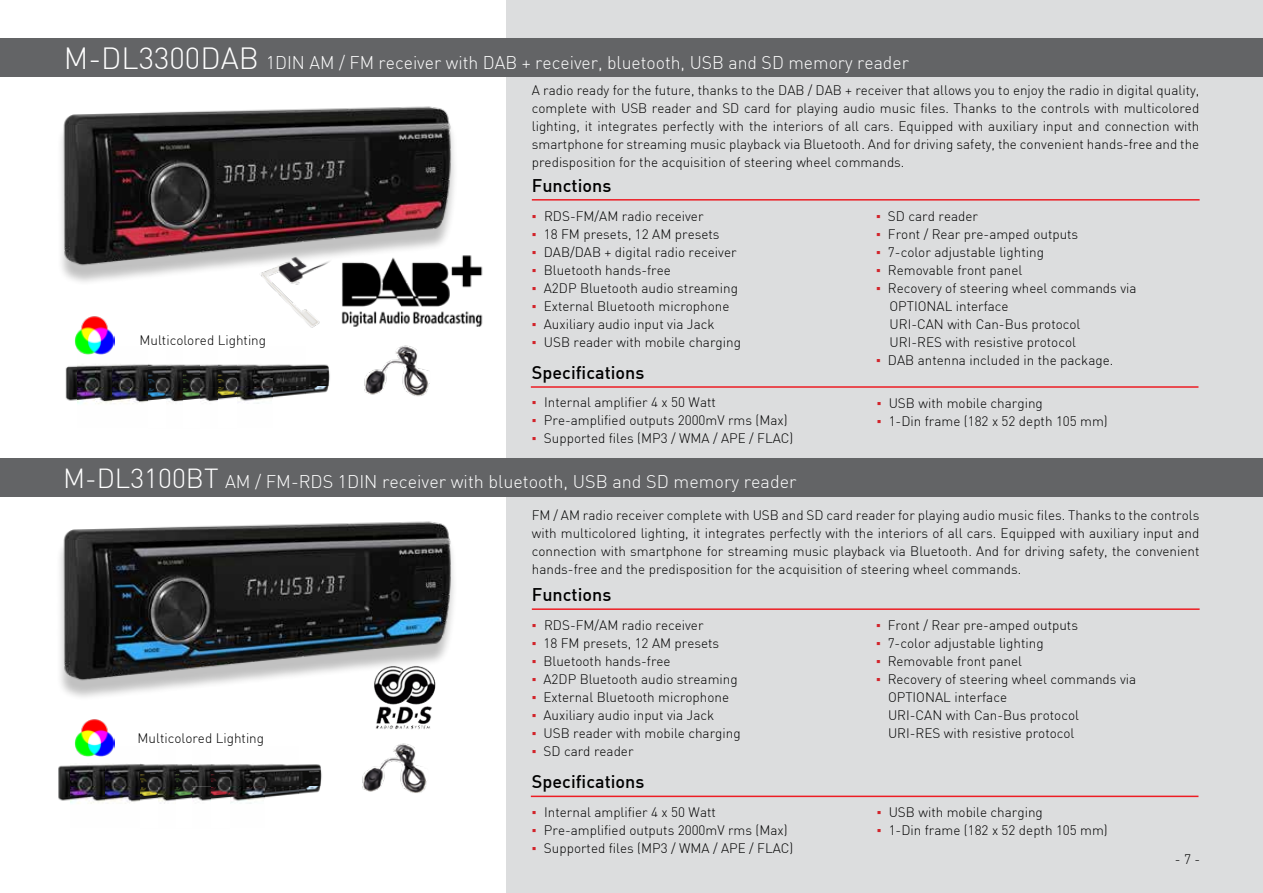
<style>
.page{position:relative;width:1263px;height:893px;background:#fff}
.page>*{position:absolute;margin:0;border:0;box-sizing:border-box;transform-origin:0 0}
.t1{font:300 18px "DIN";color:#fff}
.t2{font:500 18px "DIN";color:#000}
.t3{font:300 13.5px/18px "DIN";color:#000}
.s1{font-size:30px}
.s2{font-family:"Arial";font-weight:400;color:#d2232a}
.s3{font-size:27px}
</style>
<div class="page">
<div style="left:507px;top:0;width:756px;height:893px;background:#dcddde"></div>
<hr style="left:532px;top:199px;width:667px;height:2px;background:#ed1d24">
<hr style="left:531px;top:386px;width:667px;height:2px;background:#ed1d24">
<img style="left:61px;top:106px;width:394px;height:176px">
<img style="left:60px;top:521px;width:394px;height:176px">
<img style="left:65px;top:364px;width:48px;height:40px">
<img style="left:113px;top:346px;width:217px;height:41px">
<img style="left:113px;top:387px;width:159px;height:17px">
<img style="left:148px;top:346px;width:71px;height:1px">
<svg style="left:148px;top:347px;width:17px;height:1px"></svg>
<img style="left:148px;top:387px;width:17px;height:17px">
<img style="left:184px;top:347px;width:16px;height:57px">
<img style="left:306px;top:387px;width:23px;height:7px">
<img style="left:237px;top:346px;width:35px;height:1px">
<svg style="left:219px;top:346px;width:18px;height:1px"></svg>
<img style="left:272px;top:346px;width:34px;height:53px">
<img style="left:219px;top:387px;width:18px;height:17px">
<img style="left:74px;top:316px;width:40px;height:39px">
<img style="left:338px;top:254px;width:145px;height:73px">
<img style="left:58px;top:764px;width:47px;height:40px">
<img style="left:105px;top:746px;width:217px;height:41px">
<img style="left:105px;top:787px;width:159px;height:17px">
<img style="left:157px;top:746px;width:54px;height:1px">
<svg style="left:140px;top:746px;width:17px;height:1px"></svg>
<img style="left:140px;top:787px;width:17px;height:17px">
<img style="left:176px;top:746px;width:16px;height:58px">
<img style="left:298px;top:787px;width:23px;height:7px">
<img style="left:229px;top:746px;width:35px;height:1px">
<svg style="left:211px;top:746px;width:18px;height:1px"></svg>
<img style="left:264px;top:746px;width:34px;height:53px">
<img style="left:211px;top:787px;width:18px;height:17px">
<img style="left:74px;top:719px;width:40px;height:38px">
<div style="left:0;top:38px;width:1263px;height:39px;background:#636466"></div>
<div style="left:0;top:458px;width:1263px;height:39px;background:#636466"></div>
<img style="left:364px;top:345px;width:66px;height:52px">
<img style="left:360px;top:660px;width:87px;height:70px">
<hr style="left:532px;top:608px;width:667px;height:2px;background:#ed1d24">
<hr style="left:531px;top:796px;width:667px;height:1px;background:#ed1d24">
<img style="left:252px;top:255px;width:88px;height:73px">
<img style="left:362px;top:743px;width:65px;height:50px">
<h1 class="t1" style="left:64px;top:51px;width:846px"><span class="s1">M-DL3300DAB</span> 1DIN AM / FM receiver with DAB + receiver, bluetooth, USB and SD memory reader</h1>
<p class="t3" style="left:140px;top:331px;width:128px">Multicolored Lighting</p>
<p class="t3" style="left:532px;top:81px;width:669px;text-align:justify">A radio ready for the future, thanks to the DAB / DAB + receiver that allows you to enjoy the radio in digital quality, complete with USB reader and SD card for playing audio music files. Thanks to the controls with multicolored lighting, it integrates perfectly with the interiors of all cars. Equipped with auxiliary input and connection with smartphone for streaming music playback via Bluetooth. And for driving safety, the convenient hands-free and the predisposition for the acquisition of steering wheel commands.</p>
<h1 class="t2" style="left:532px;top:174px;width:81px">Functions</h1>
<p class="t3" style="left:532px;top:207px;width:173px"><span class="s2">▪</span> RDS-FM/AM radio receiver</p>
<p class="t3" style="left:532px;top:225px;width:189px"><span class="s2">▪</span> 18 FM presets, 12 AM presets</p>
<p class="t3" style="left:532px;top:243px;width:206px"><span class="s2">▪</span> DAB/DAB + digital radio receiver</p>
<p class="t3" style="left:532px;top:261px;width:141px"><span class="s2">▪</span> Bluetooth hands-free</p>
<p class="t3" style="left:532px;top:279px;width:208px"><span class="s2">▪</span> A2DP Bluetooth audio streaming</p>
<p class="t3" style="left:532px;top:297px;width:199px"><span class="s2">▪</span> External Bluetooth microphone</p>
<p class="t3" style="left:532px;top:315px;width:184px"><span class="s2">▪</span> Auxiliary audio input via Jack</p>
<p class="t3" style="left:532px;top:333px;width:211px"><span class="s2">▪</span> USB reader with mobile charging</p>
<h1 class="t2" style="left:532px;top:361px;width:114px">Specifications</h1>
<p class="t3" style="left:532px;top:393px;width:185px"><span class="s2">▪</span> Internal amplifier 4 x 50 Watt</p>
<p class="t3" style="left:532px;top:411px;width:257px"><span class="s2">▪</span> Pre-amplified outputs 2000mV rms (Max)</p>
<p class="t3" style="left:532px;top:429px;width:263px"><span class="s2">▪</span> Supported files (MP3 / WMA / APE / FLAC)</p>
<p class="t3" style="left:876px;top:207px;width:104px"><span class="s2">▪</span> SD card reader</p>
<p class="t3" style="left:876px;top:225px;width:204px"><span class="s2">▪</span> Front / Rear pre-amped outputs</p>
<p class="t3" style="left:876px;top:243px;width:169px"><span class="s2">▪</span> 7-color adjustable lighting</p>
<p class="t3" style="left:876px;top:261px;width:148px"><span class="s2">▪</span> Removable front panel</p>
<p class="t3" style="left:889px;top:279px;width:248px;text-indent:-14px"><span class="s2">▪</span> Recovery of steering wheel commands via<br>OPTIONAL interface<br>URI-CAN with Can-Bus protocol<br>URI-RES with resistive protocol</p>
<p class="t3" style="left:876px;top:351px;width:239px"><span class="s2">▪</span> DAB antenna included in the package.</p>
<p class="t3" style="left:877px;top:394px;width:168px"><span class="s2">▪</span> USB with mobile charging</p>
<p class="t3" style="left:877px;top:412px;width:233px"><span class="s2">▪</span> 1-Din frame (182 x 52 depth 105 mm)</p>
<h1 class="t1" style="left:63px;top:470px;width:735px"><span class="s3">M-DL3100BT</span> AM / FM-RDS 1DIN receiver with bluetooth, USB and SD memory reader</h1>
<p class="t3" style="left:138px;top:729px;width:128px">Multicolored Lighting</p>
<p class="t3" style="left:532px;top:506px;width:669px;text-align:justify">FM / AM radio receiver complete with USB and SD card reader for playing audio music files. Thanks to the controls with multicolored lighting, it integrates perfectly with the interiors of all cars. Equipped with auxiliary input and connection with smartphone for streaming music playback via Bluetooth. And for driving safety, the convenient hands-free and the predisposition for the acquisition of steering wheel commands.</p>
<h1 class="t2" style="left:532px;top:583px;width:81px">Functions</h1>
<p class="t3" style="left:532px;top:616px;width:173px"><span class="s2">▪</span> RDS-FM/AM radio receiver</p>
<p class="t3" style="left:532px;top:634px;width:189px"><span class="s2">▪</span> 18 FM presets, 12 AM presets</p>
<p class="t3" style="left:532px;top:652px;width:140px"><span class="s2">▪</span> Bluetooth hands-free</p>
<p class="t3" style="left:532px;top:670px;width:207px"><span class="s2">▪</span> A2DP Bluetooth audio streaming</p>
<p class="t3" style="left:532px;top:688px;width:199px"><span class="s2">▪</span> External Bluetooth microphone</p>
<p class="t3" style="left:532px;top:706px;width:184px"><span class="s2">▪</span> Auxiliary audio input via Jack</p>
<p class="t3" style="left:532px;top:724px;width:210px"><span class="s2">▪</span> USB reader with mobile charging</p>
<p class="t3" style="left:532px;top:742px;width:103px"><span class="s2">▪</span> SD card reader</p>
<h1 class="t2" style="left:532px;top:770px;width:114px">Specifications</h1>
<p class="t3" style="left:532px;top:803px;width:185px"><span class="s2">▪</span> Internal amplifier 4 x 50 Watt</p>
<p class="t3" style="left:532px;top:821px;width:257px"><span class="s2">▪</span> Pre-amplified outputs 2000mV rms (Max)</p>
<p class="t3" style="left:532px;top:839px;width:263px"><span class="s2">▪</span> Supported files (MP3 / WMA / APE / FLAC)</p>
<p class="t3" style="left:876px;top:616px;width:203px"><span class="s2">▪</span> Front / Rear pre-amped outputs</p>
<p class="t3" style="left:876px;top:634px;width:169px"><span class="s2">▪</span> 7-color adjustable lighting</p>
<p class="t3" style="left:876px;top:652px;width:148px"><span class="s2">▪</span> Removable front panel</p>
<p class="t3" style="left:888px;top:670px;width:250px;text-indent:-12px"><span class="s2">▪</span> Recovery of steering wheel commands via<br>OPTIONAL interface<br>URI-CAN with Can-Bus protocol<br>URI-RES with resistive protocol</p>
<p class="t3" style="left:877px;top:803px;width:168px"><span class="s2">▪</span> USB with mobile charging</p>
<p class="t3" style="left:877px;top:821px;width:233px"><span class="s2">▪</span> 1-Din frame (182 x 52 depth 105 mm)</p>
<p class="t3" style="left:1175px;top:850px;width:27px">- 7 -</p>
</div>
